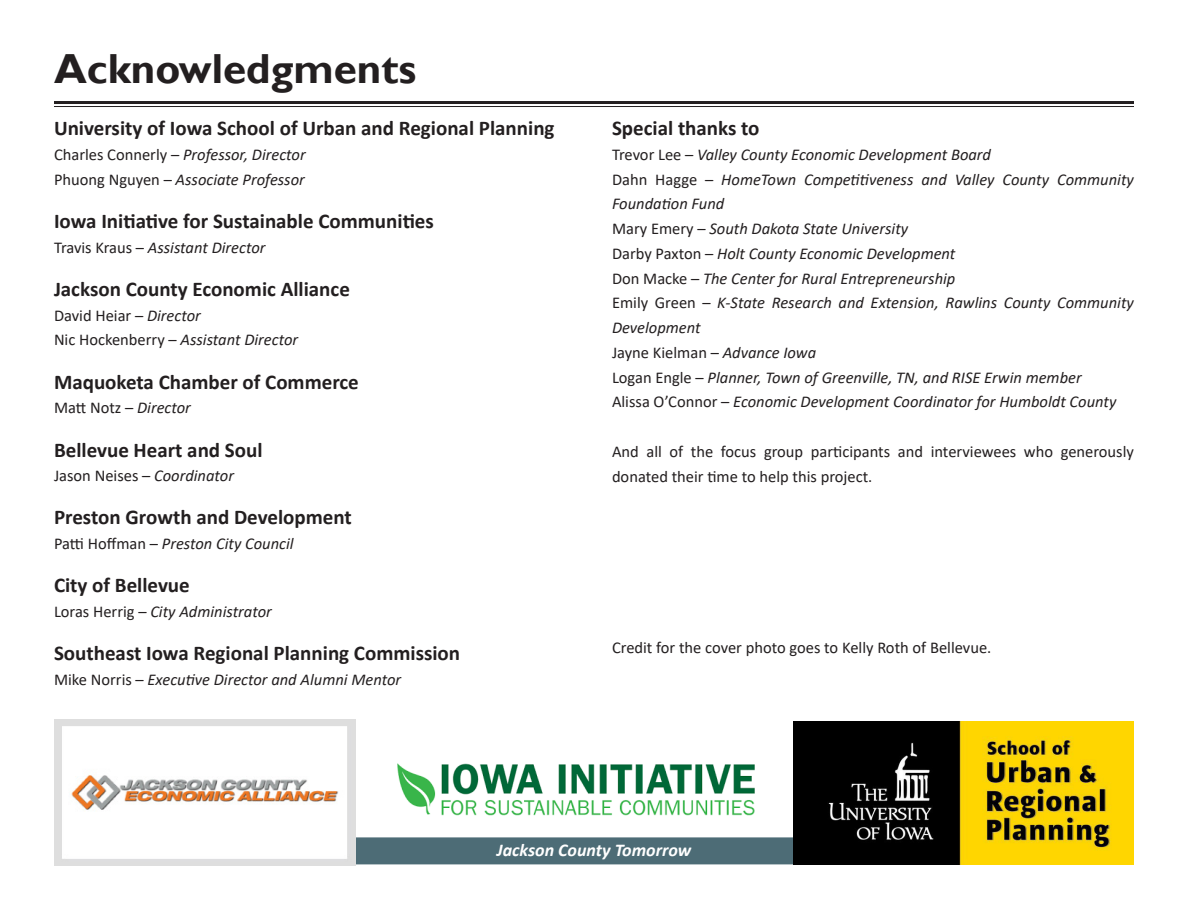
<style>
.page{position:relative;width:1188px;height:918px;background:#fff}
.page>*{position:absolute;margin:0;border:0;box-sizing:border-box;transform-origin:0 0}
.Heading_1{font:700 42px "Gill Sans";color:#231f20}
.Heading_3{font:700 21px "Calibri";color:#231f20}
.t1{font:italic 700 18px "Calibri";color:#fff}
.Body_Text{font:italic 16.5px/24.8px "Calibri";color:#231f20}
.Body_Text-2{font:16.5px/24.8px "Calibri";color:#231f20}
.s1{font-style:normal}
.s2{font-style:italic}
</style>
<div class="page">
<div style="left:54px;top:837px;width:1080px;height:27px;background:#4d6c76;border-radius:12px"></div>
<svg style="left:110px;top:865px;width:53px;height:1px"></svg>
<hr style="left:54px;top:101px;width:1080px;height:3px;background:#231f20">
<hr style="left:54px;top:106px;width:1080px;height:1px;background:#231f20">
<img style="left:398px;top:763px;width:356px;height:53px">
<img style="left:54px;top:720px;width:301px;height:145px">
<img style="left:793px;top:721px;width:341px;height:143px">
<p class="Heading_1" style="left:54px;top:44px;width:364px">Acknowledgments</p>
<p class="Heading_3" style="left:54px;top:113px;width:502px">University of Iowa School of Urban and Regional Planning</p>
<p class="Body_Text" style="left:54px;top:141px;width:253px"><span class="s1">Charles Connerly –</span> Professor, Director</p>
<p class="Body_Text" style="left:54px;top:166px;width:252px"><span class="s1">Phuong Nguyen –</span> Associate Professor</p>
<p class="Heading_3" style="left:54px;top:206px;width:381px">Iowa Initiative for Sustainable Communities</p>
<p class="Body_Text" style="left:54px;top:234px;width:213px"><span class="s1">Travis Kraus –</span> Assistant Director</p>
<p class="Heading_3" style="left:54px;top:274px;width:297px">Jackson County Economic Alliance</p>
<p class="Body_Text-2" style="left:54px;top:302px;width:148px">David Heiar – <span class="s2">Director</span></p>
<p class="Body_Text" style="left:54px;top:327px;width:246px"><span class="s1">Nic Hockenberry –</span> Assistant Director</p>
<p class="Heading_3" style="left:54px;top:367px;width:306px">Maquoketa Chamber of Commerce</p>
<p class="Body_Text-2" style="left:54px;top:395px;width:138px">Matt Notz – <span class="s2">Director</span></p>
<p class="Heading_3" style="left:54px;top:435px;width:210px">Bellevue Heart and Soul</p>
<p class="Body_Text-2" style="left:54px;top:463px;width:182px">Jason Neises – <span class="s2">Coordinator</span></p>
<p class="Heading_3" style="left:54px;top:503px;width:299px">Preston Growth and Development</p>
<p class="Body_Text" style="left:54px;top:531px;width:241px"><span class="s1">Patti Hoffman –</span> Preston City Council</p>
<p class="Heading_3" style="left:54px;top:571px;width:137px">City of Bellevue</p>
<p class="Body_Text" style="left:54px;top:599px;width:219px"><span class="s1">Loras Herrig –</span> City Administrator</p>
<p class="Heading_3" style="left:54px;top:639px;width:408px">Southeast Iowa Regional Planning Commission</p>
<p class="Body_Text" style="left:54px;top:667px;width:349px"><span class="s1">Mike Norris –</span> Executive Director and Alumni Mentor</p>
<p class="Heading_3" style="left:612px;top:113px;width:149px">Special thanks to</p>
<p class="Body_Text" style="left:612px;top:141px;width:381px"><span class="s1">Trevor Lee –</span> Valley County Economic Development Board</p>
<p class="Body_Text" style="left:612px;top:166px;width:523px"><span class="s1">Dahn Hagge –</span> HomeTown Competitiveness and Valley County Community<br>Foundation Fund</p>
<p class="Body_Text" style="left:612px;top:216px;width:298px"><span class="s1">Mary Emery –</span> South Dakota State University</p>
<p class="Body_Text" style="left:612px;top:240px;width:345px"><span class="s1">Darby Paxton –</span> Holt County Economic Development</p>
<p class="Body_Text" style="left:612px;top:265px;width:345px"><span class="s1">Don Macke –</span> The Center for Rural Entrepreneurship</p>
<p class="Body_Text" style="left:612px;top:290px;width:523px"><span class="s1">Emily Green –</span> K-State Research and Extension, Rawlins County Community<br>Development</p>
<p class="Body_Text-2" style="left:612px;top:340px;width:206px">Jayne Kielman – <span class="s2">Advance Iowa</span></p>
<p class="Body_Text" style="left:612px;top:364px;width:471px"><span class="s1">Logan Engle –</span> Planner, Town of Greenville, TN, and RISE Erwin member</p>
<p class="Body_Text" style="left:612px;top:389px;width:506px"><span class="s1">Alissa O’Connor –</span> Economic Development Coordinator for Humboldt County</p>
<p class="Body_Text-2" style="left:612px;top:439px;width:523px">And all of the focus group participants and interviewees who generously donated their time to help this project.</p>
<p class="Body_Text-2" style="left:612px;top:634px;width:381px">Credit for the cover photo goes to Kelly Roth of Bellevue.</p>
<p class="t1" style="left:497px;top:838px;width:196px">Jackson County Tomorrow</p>
</div>
